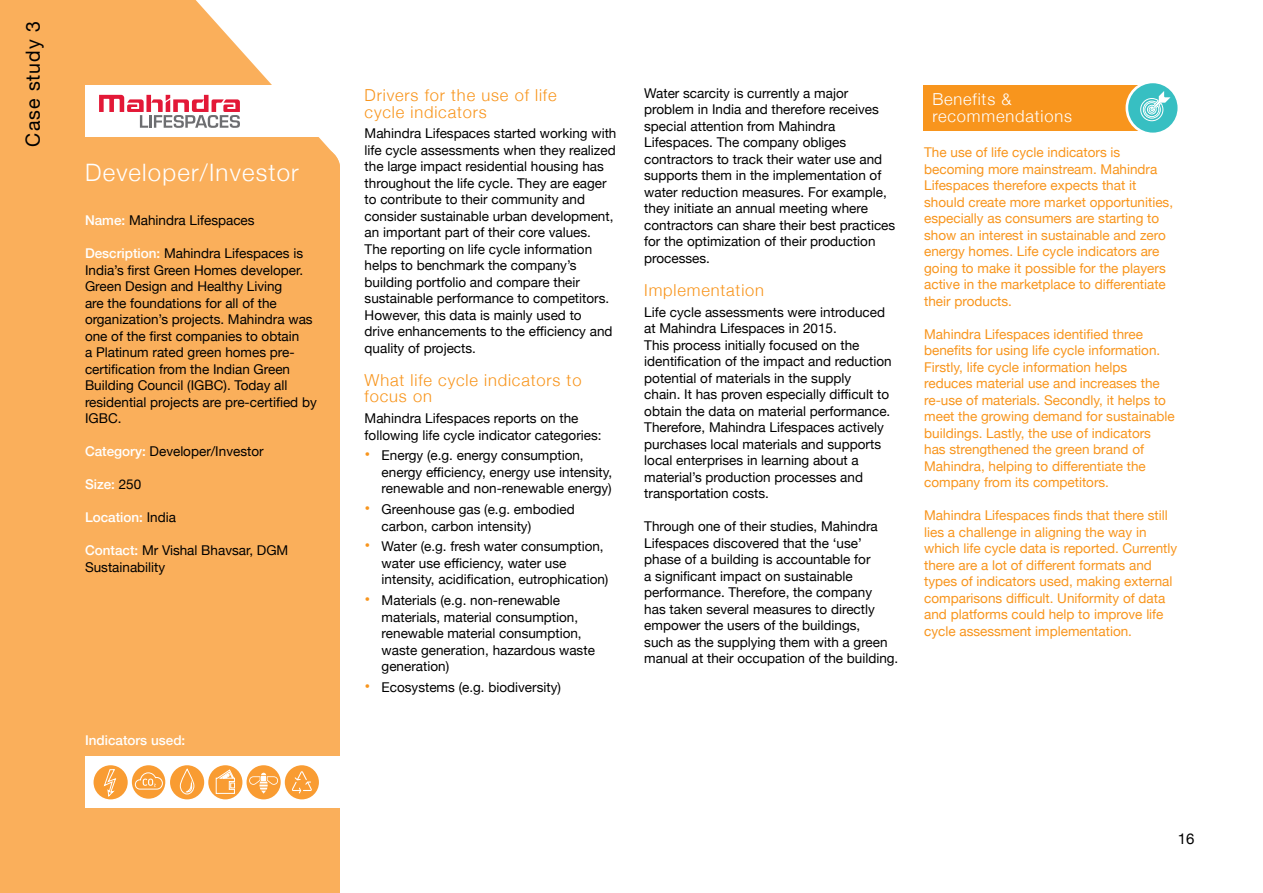
<style>
.page{position:relative;width:1263px;height:893px;background:#fff}
.page>*{position:absolute;margin:0;border:0;box-sizing:border-box;transform-origin:0 0}
.t1{font:300 24px "Helvetica Neue";letter-spacing:.05em;color:#fff}
.t2{font:19.5px "Helvetica Neue";letter-spacing:.05em;color:#000}
.t3{font:300 16.5px/16.5px "Helvetica Neue";letter-spacing:.05em;color:#f8951d}
.t4{font:300 16.5px/16.5px "Helvetica Neue";letter-spacing:.05em;color:#fff}
.t5{font:15px "Helvetica Neue";color:#000}
.t6{font:13.5px/16.5px "Helvetica Neue";color:#000}
.t7{font:13.5px/16.5px "Helvetica Neue";color:#f8951d}
.t8{font:500 13.5px "Helvetica Neue";color:#fff}
.s1{font-weight:500;color:#fff}
.s2{font-weight:400;color:#000}
.s3{font-size:16.5px;color:#f8951d}
</style>
<div class="page">
<div style="left:0;top:466px;width:339px;height:427px;background:#faaf5b"></div>
<div style="left:0;top:0;width:339px;height:466px;background:#faaf5b"></div>
<div style="left:85px;top:85px;width:254px;height:51px;background:#fff"></div>
<svg style="left:99px;top:95px;width:141px;height:33px"></svg>
<div style="left:85px;top:757px;width:258px;height:51px;background:#fff"></div>
<div style="left:247px;top:765px;width:34px;height:34px;background:#f99c32;border-radius:50%"></div>
<svg style="left:249px;top:773px;width:29px;height:21px"></svg>
<div style="left:170px;top:765px;width:34px;height:34px;background:#f99c32;border-radius:50%"></div>
<svg style="left:180px;top:769px;width:15px;height:26px"></svg>
<div style="left:132px;top:765px;width:33px;height:34px;background:#f99c32;border-radius:50%"></div>
<svg style="left:135px;top:772px;width:28px;height:18px"></svg>
<div style="left:94px;top:765px;width:34px;height:34px;background:#f99c32;border-radius:50%"></div>
<svg style="left:104px;top:769px;width:12px;height:28px"></svg>
<div style="left:208px;top:765px;width:34px;height:34px;background:#f99c32;border-radius:50%"></div>
<svg style="left:216px;top:769px;width:19px;height:25px"></svg>
<div style="left:285px;top:765px;width:34px;height:34px;background:#f99c32;border-radius:50%"></div>
<svg style="left:292px;top:771px;width:20px;height:22px"></svg>
<div style="left:924px;top:85px;width:231px;height:46px;background:#f8951d"></div>
<svg style="left:1126px;top:81px;width:53px;height:53px"></svg>
<div style="left:1125px;top:81px;width:55px;height:54px;border:2px solid #fff;border-radius:50%"></div>
<div style="left:1128px;top:83px;width:49px;height:50px;background:#37bfc2;border-radius:50%"></div>
<svg style="left:1140px;top:91px;width:30px;height:31px"></svg>
<h2 class="t2" style="left:19px;top:146px;width:127px;rotate:-90deg">Case study 3</h2>
<h1 class="t1" style="left:85px;top:153px;width:215px">Developer/Investor</h1>
<p class="t6" style="left:85px;top:213px;width:171px"><span class="s1">Name:</span> Mahindra Lifespaces</p>
<p class="t6" style="left:85px;top:246px;width:233px"><span class="s1">Description:</span> Mahindra Lifespaces is India’s first Green Homes developer.<br>Green Design and Healthy Living<br>are the foundations for all of the organization’s projects. Mahindra was one of the first companies to obtain<br>a Platinum rated green homes pre&shy;certification from the Indian Green Building Council (IGBC). Today all residential projects are pre-certified by IGBC.</p>
<p class="t6" style="left:85px;top:444px;width:180px"><span class="s1">Category:</span> Developer/Investor</p>
<p class="t8" style="left:85px;top:474px;width:58px">Size: <span class="s2">250</span></p>
<p class="t8" style="left:85px;top:507px;width:93px">Location: <span class="s2">India</span></p>
<p class="t6" style="left:85px;top:543px;width:205px"><span class="s1">Contact:</span> Mr Vishal Bhavsar, DGM<br>Sustainability</p>
<p class="t8" style="left:85px;top:730px;width:102px">Indicators used:</p>
<p class="t3" style="left:365px;top:86px;width:193px">Drivers for the use of life cycle indicators</p>
<p class="t6" style="left:365px;top:126px;width:253px">Mahindra Lifespaces started working with life cycle assessments when they realized the large impact residential housing has throughout the life cycle. They are eager to contribute to their community and consider sustainable urban development, an important part of their core values.<br>The reporting on life cycle information helps to benchmark the company’s building portfolio and compare their sustainable performance to competitors.<br>However, this data is mainly used to<br>drive enhancements to the efficiency and quality of projects.</p>
<p class="t3" style="left:365px;top:371px;width:218px">What life cycle indicators to focus on</p>
<p class="t6" style="left:365px;top:411px;width:238px">Mahindra Lifespaces reports on the following life cycle indicator categories:</p>
<p class="t6" style="left:382px;top:448px;width:232px;text-indent:-17px"><span class="s3">•</span> Energy (e.g. energy consumption, energy efficiency, energy use intensity, renewable and non-renewable energy)</p>
<p class="t6" style="left:382px;top:502px;width:195px;text-indent:-17px"><span class="s3">•</span> Greenhouse gas (e.g. embodied carbon, carbon intensity)</p>
<p class="t6" style="left:382px;top:539px;width:228px;text-indent:-17px"><span class="s3">•</span> Water (e.g. fresh water consumption, water use efficiency, water use intensity, acidification, eutrophication)</p>
<p class="t6" style="left:382px;top:593px;width:215px;text-indent:-17px"><span class="s3">•</span> Materials (e.g. non-renewable materials, material consumption, renewable material consumption, waste generation, hazardous waste generation)</p>
<p class="t6" style="left:365px;top:679px;width:198px"><span class="s3">•</span> Ecosystems (e.g. biodiversity)</p>
<p class="t6" style="left:644px;top:86px;width:253px">Water scarcity is currently a major problem in India and therefore receives special attention from Mahindra Lifespaces. The company obliges contractors to track their water use and supports them in the implementation of water reduction measures. For example, they initiate an annual meeting where contractors can share their best practices for the optimization of their production processes.</p>
<p class="t3" style="left:644px;top:281px;width:121px">Implementation</p>
<p class="t6" style="left:644px;top:304px;width:249px">Life cycle assessments were introduced at Mahindra Lifespaces in 2015.<br>This process initially focused on the identification of the impact and reduction potential of materials in the supply<br>chain. It has proven especially difficult to obtain the data on material performance.<br>Therefore, Mahindra Lifespaces actively purchases local materials and supports local enterprises in learning about a material’s production processes and transportation costs.</p>
<p class="t6" style="left:644px;top:519px;width:256px">Through one of their studies, Mahindra Lifespaces discovered that the ‘use’ phase of a building is accountable for<br>a significant impact on sustainable performance. Therefore, the company<br>has taken several measures to directly empower the users of the buildings,<br>such as the supplying them with a green manual at their occupation of the building.</p>
<p class="t4" style="left:932px;top:90px;width:141px">Benefits &amp; recommendations</p>
<p class="t7" style="left:924px;top:145px;width:250px">The use of life cycle indicators is becoming more mainstream. Mahindra Lifespaces therefore expects that it should create more market opportunities, especially as consumers are starting to show an interest in sustainable and zero energy homes. Life cycle indicators are going to make it possible for the players active in the marketplace to differentiate their products.</p>
<p class="t7" style="left:924px;top:327px;width:252px">Mahindra Lifespaces identified three benefits for using life cycle information.<br>Firstly, life cycle information helps reduces material use and increases the re-use of materials. Secondly, it helps to meet the growing demand for sustainable buildings. Lastly, the use of indicators has strengthened the green brand of Mahindra, helping to differentiate the company from its competitors.</p>
<p class="t7" style="left:924px;top:508px;width:255px">Mahindra Lifespaces finds that there still lies a challenge in aligning the way in which life cycle data is reported. Currently there are a lot of different formats and types of indicators used, making external comparisons difficult. Uniformity of data and platforms could help to improve life cycle assessment implementation.</p>
<p class="t5" style="left:1178px;top:827px;width:18px">16</p>
</div>
